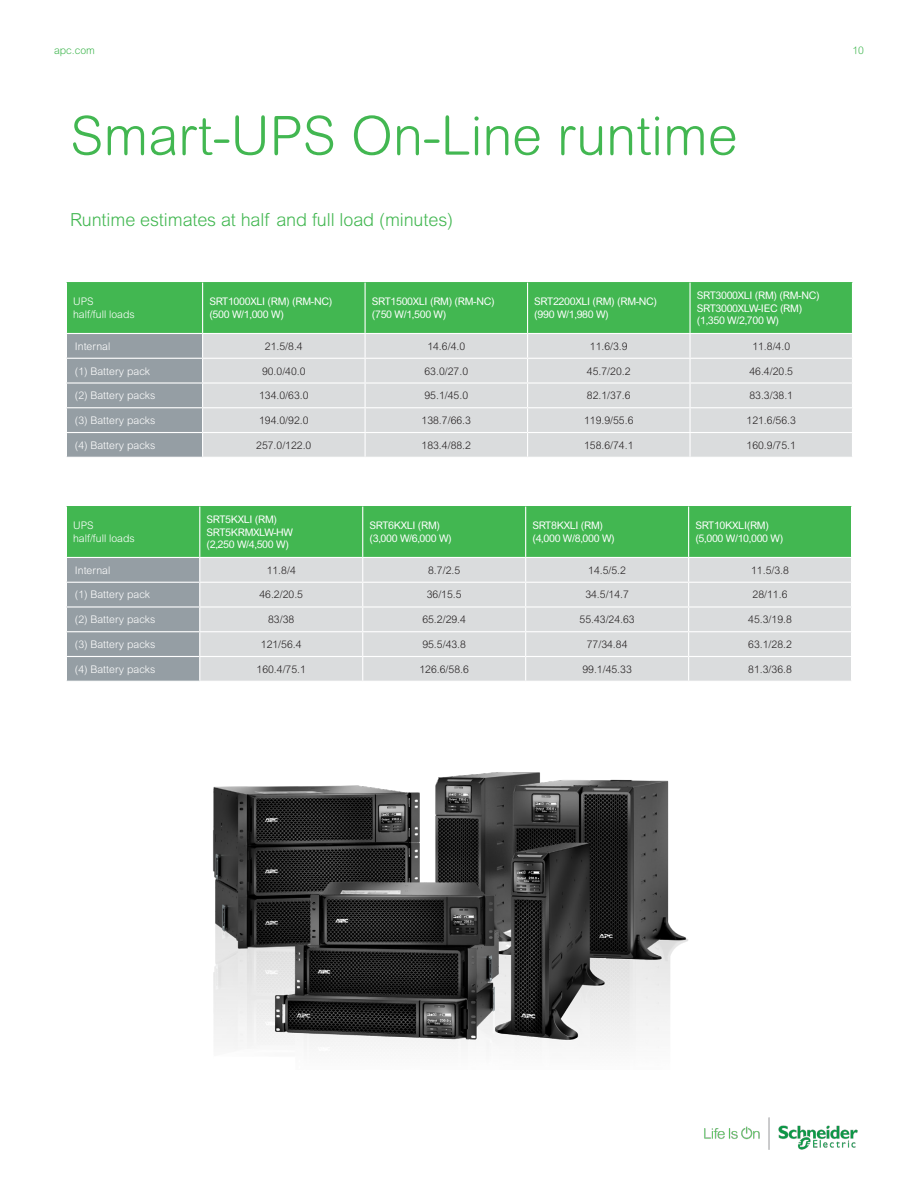
<style>
.page{position:relative;width:918px;height:1188px;background:#fff}
.page>*{position:absolute;margin:0;border:0;box-sizing:border-box;transform-origin:0 0}
.Title_Style_2{font:300 54px "Arial Rounded MT Std";color:#42b751}
.Intro_Paragraph{font:300 18px "Arial MT Std";letter-spacing:-.005em;color:#42b751}
.Table_Body_Black_02{font:300 10.5px "Arial Rounded MT Std";color:#231f20}
.Table_Body_White_02{font:10.5px/12.6px "Arial Rounded MT Pro";letter-spacing:-.03em;color:#fff}
.Table_Body_Green{font:300 10.5px "Arial Rounded MT Std";color:#fff}
.Table_Body_White_02-2{font:300 10.5px/12.6px "Arial Rounded MT Std";color:#fff}
.Footer_URL_White{font:300 10.5px "Arial Rounded MT Std";color:#42b751}
.Page_Number_Green{font:300 10.5px "Arial Rounded MT Std";color:#42b751}
</style>
<div class="page">
<svg style="left:66px;top:506px;width:786px;height:175px;background:#a7cbaf"></svg>
<img style="left:704px;top:1117px;width:154px;height:32px">
<svg style="left:66px;top:282px;width:787px;height:175px;background:#a7cbaf"></svg>
<img style="left:213px;top:772px;width:475px;height:274px">
<p class="Footer_URL_White" style="left:54px;top:44px;width:43px">apc.com</p>
<p class="Page_Number_Green" style="left:852px;top:44px;width:13px">10</p>
<p class="Title_Style_2" style="left:70px;top:104px;width:669px">Smart-UPS On-Line runtime</p>
<p class="Intro_Paragraph" style="left:70px;top:210px;width:385px">Runtime estimates at half and full load (minutes)</p>
<p class="Table_Body_White_02-2" style="left:73px;top:295px;width:63px">UPS<br>half/full loads</p>
<p class="Table_Body_White_02" style="left:209px;top:296px;width:124px">SRT1000XLI (RM) (RM-NC)</p>
<p class="Table_Body_White_02" style="left:209px;top:308px;width:76px">(500 W/1,000 W)</p>
<p class="Table_Body_White_02" style="left:372px;top:296px;width:124px">SRT1500XLI (RM) (RM-NC)</p>
<p class="Table_Body_White_02" style="left:372px;top:308px;width:76px">(750 W/1,500 W)</p>
<p class="Table_Body_White_02" style="left:534px;top:296px;width:124px">SRT2200XLI (RM) (RM-NC) (990 W/1,980 W)</p>
<p class="Table_Body_White_02" style="left:697px;top:289px;width:124px">SRT3000XLI (RM) (RM-NC)<br>SRT3000XLW-IEC (RM) (1,350 W/2,700 W)</p>
<p class="Table_Body_Green" style="left:75px;top:340px;width:37px">Internal</p>
<p class="Table_Body_Black_02" style="left:265px;top:340px;width:39px">21.5/8.4</p>
<p class="Table_Body_Black_02" style="left:427px;top:340px;width:39px">14.6/4.0</p>
<p class="Table_Body_Black_02" style="left:590px;top:340px;width:39px">11.6/3.9</p>
<p class="Table_Body_Black_02" style="left:752px;top:340px;width:39px">11.8/4.0</p>
<p class="Table_Body_Green" style="left:75px;top:365px;width:77px">(1) Battery pack</p>
<p class="Table_Body_Black_02" style="left:262px;top:365px;width:45px">90.0/40.0</p>
<p class="Table_Body_Black_02" style="left:425px;top:365px;width:45px">63.0/27.0</p>
<p class="Table_Body_Black_02" style="left:587px;top:365px;width:45px">45.7/20.2</p>
<p class="Table_Body_Black_02" style="left:749px;top:365px;width:45px">46.4/20.5</p>
<p class="Table_Body_Green" style="left:75px;top:390px;width:82px">(2) Battery packs</p>
<p class="Table_Body_Black_02" style="left:259px;top:390px;width:51px">134.0/63.0</p>
<p class="Table_Body_Black_02" style="left:425px;top:390px;width:45px">95.1/45.0</p>
<p class="Table_Body_Black_02" style="left:587px;top:390px;width:45px">82.1/37.6</p>
<p class="Table_Body_Black_02" style="left:749px;top:390px;width:45px">83.3/38.1</p>
<p class="Table_Body_Green" style="left:75px;top:414px;width:82px">(3) Battery packs</p>
<p class="Table_Body_Black_02" style="left:259px;top:414px;width:51px">194.0/92.0</p>
<p class="Table_Body_Black_02" style="left:422px;top:414px;width:51px">138.7/66.3</p>
<p class="Table_Body_Black_02" style="left:584px;top:414px;width:51px">119.9/55.6</p>
<p class="Table_Body_Black_02" style="left:747px;top:414px;width:51px">121.6/56.3</p>
<p class="Table_Body_Green" style="left:75px;top:439px;width:82px">(4) Battery packs</p>
<p class="Table_Body_Black_02" style="left:256px;top:439px;width:57px">257.0/122.0</p>
<p class="Table_Body_Black_02" style="left:422px;top:439px;width:51px">183.4/88.2</p>
<p class="Table_Body_Black_02" style="left:584px;top:439px;width:51px">158.6/74.1</p>
<p class="Table_Body_Black_02" style="left:747px;top:439px;width:51px">160.9/75.1</p>
<p class="Table_Body_White_02-2" style="left:73px;top:519px;width:63px">UPS<br>half/full loads</p>
<p class="Table_Body_White_02" style="left:207px;top:513px;width:88px">SRT5KXLI (RM)<br>SRT5KRMXLW-HW (2,250 W/4,500 W)</p>
<p class="Table_Body_White_02" style="left:369px;top:520px;width:84px">SRT6KXLI (RM) (3,000 W/6,000 W)</p>
<p class="Table_Body_White_02" style="left:532px;top:520px;width:84px">SRT8KXLI (RM) (4,000 W/8,000 W)</p>
<p class="Table_Body_White_02" style="left:695px;top:520px;width:90px">SRT10KXLI(RM) (5,000 W/10,000 W)</p>
<p class="Table_Body_Green" style="left:75px;top:564px;width:37px">Internal</p>
<p class="Table_Body_Black_02" style="left:267px;top:564px;width:31px">11.8/4</p>
<p class="Table_Body_Black_02" style="left:428px;top:564px;width:34px">8.7/2.5</p>
<p class="Table_Body_Black_02" style="left:588px;top:564px;width:39px">14.5/5.2</p>
<p class="Table_Body_Black_02" style="left:751px;top:564px;width:39px">11.5/3.8</p>
<p class="Table_Body_Green" style="left:75px;top:589px;width:77px">(1) Battery pack</p>
<p class="Table_Body_Black_02" style="left:259px;top:589px;width:45px">46.2/20.5</p>
<p class="Table_Body_Black_02" style="left:427px;top:589px;width:36px">36/15.5</p>
<p class="Table_Body_Black_02" style="left:585px;top:589px;width:45px">34.5/14.7</p>
<p class="Table_Body_Black_02" style="left:753px;top:589px;width:36px">28/11.6</p>
<p class="Table_Body_Green" style="left:75px;top:613px;width:82px">(2) Battery packs</p>
<p class="Table_Body_Black_02" style="left:268px;top:613px;width:28px">83/38</p>
<p class="Table_Body_Black_02" style="left:422px;top:613px;width:45px">65.2/29.4</p>
<p class="Table_Body_Black_02" style="left:580px;top:613px;width:57px">55.43/24.63</p>
<p class="Table_Body_Black_02" style="left:748px;top:613px;width:45px">45.3/19.8</p>
<p class="Table_Body_Green" style="left:75px;top:638px;width:82px">(3) Battery packs</p>
<p class="Table_Body_Black_02" style="left:261px;top:638px;width:42px">121/56.4</p>
<p class="Table_Body_Black_02" style="left:422px;top:638px;width:45px">95.5/43.8</p>
<p class="Table_Body_Black_02" style="left:587px;top:638px;width:42px">77/34.84</p>
<p class="Table_Body_Black_02" style="left:748px;top:638px;width:45px">63.1/28.2</p>
<p class="Table_Body_Green" style="left:75px;top:663px;width:82px">(4) Battery packs</p>
<p class="Table_Body_Black_02" style="left:257px;top:663px;width:51px">160.4/75.1</p>
<p class="Table_Body_Black_02" style="left:419px;top:663px;width:51px">126.6/58.6</p>
<p class="Table_Body_Black_02" style="left:582px;top:663px;width:51px">99.1/45.33</p>
<p class="Table_Body_Black_02" style="left:748px;top:663px;width:45px">81.3/36.8</p>
</div>
